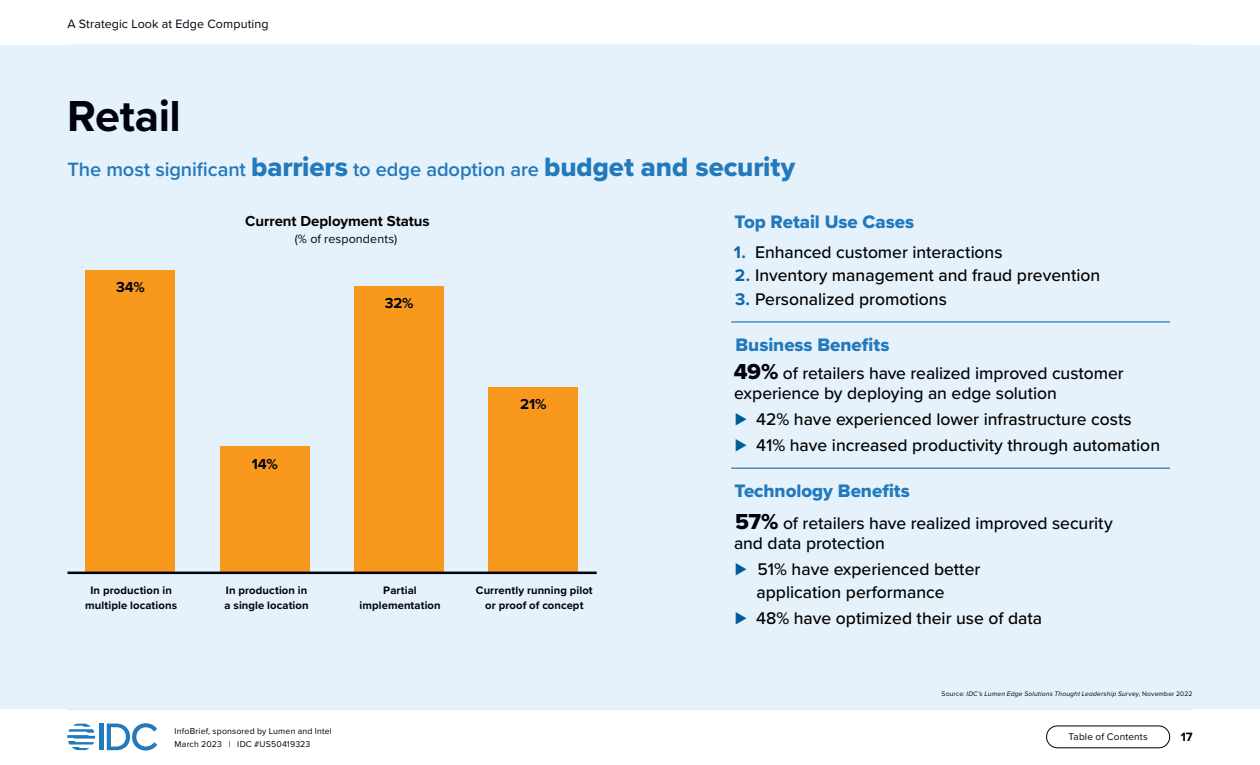
<style>
.page{position:relative;width:1260px;height:765px;background:#fff}
.page>*{position:absolute;margin:0;border:0;box-sizing:border-box;transform-origin:0 0}
.t1{font:700 45px "Proxima Nova";letter-spacing:-.01em;color:#01010f}
.t2{font:600 20px "Proxima Nova";letter-spacing:-.005em;color:#2279bc}
.t3{font:18.75px "Proxima Nova Extrabld";color:#2279bc}
.t4{font:500 17.5px/26.2px "Proxima Nova";color:#000}
.t5{font:500 17.5px/20px "Proxima Nova";letter-spacing:-.005em;color:#01010f}
.t6{font:700 15px "Proxima Nova";letter-spacing:-.005em;color:#000}
.t7{font:700 15px "Proxima Nova";letter-spacing:-.005em;color:#01010f}
.t8{font:12.5px "Proxima Nova";letter-spacing:.01em;color:#01010f}
.t9{font:700 12.5px "Proxima Nova";color:#000}
.t10{font:700 11.25px/15px "Proxima Nova";letter-spacing:.01em;color:#01010f;text-align:center}
.t11{font:10px "Proxima Nova";letter-spacing:.015em;color:#01010f}
.t12{font:8.75px/12.5px "Proxima Nova";letter-spacing:.02em;color:#01010f}
.t13{font:italic 6.75px "Proxima Nova";letter-spacing:.02em;color:#01010f}
.s1{font-family:"Proxima Nova Extrabld";font-weight:400;font-size:27.5px}
.s2{font-weight:700;color:#1167a6}
.s3{font-family:"Proxima Nova Extrabld";font-weight:400;font-size:22.5px}
.s4{font-weight:400;font-size:20px;color:#005b9b}
.s5{font-style:normal}
</style>
<div class="page">
<hr style="left:99px;top:724px;width:4px;height:26px;background:#2279bc">
<svg style="left:107px;top:723px;width:50px;height:28px"></svg>
<svg style="left:67px;top:724px;width:28px;height:26px"></svg>
<hr style="left:68px;top:709px;width:1125px;height:1px;background:#ccc">
<div style="left:1046px;top:726px;width:124px;height:22px;border:1px solid #000;border-radius:11px"></div>
<div style="left:0;top:45px;width:1260px;height:664px;background:#e6f2fb"></div>
<div style="left:86px;top:270px;width:89px;height:302px;background:#f8981d"></div>
<div style="left:220px;top:446px;width:90px;height:126px;background:#f8981d"></div>
<div style="left:354px;top:286px;width:90px;height:286px;background:#f8981d"></div>
<div style="left:489px;top:387px;width:89px;height:185px;background:#f8981d"></div>
<hr style="left:68px;top:572px;width:529px;height:2px;background:#01010f">
<hr style="left:731px;top:321px;width:439px;height:2px;background:#2279bc">
<hr style="left:731px;top:468px;width:439px;height:1px;background:#2279bc">
<p class="t8" style="left:68px;top:14px;width:203px">A Strategic Look at Edge Computing</p>
<h1 class="t1" style="left:67px;top:83px;width:115px">Retail</h1>
<p class="t2" style="left:68px;top:154px;width:729px">The most significant <span class="s1">barriers</span> to edge adoption are <span class="s1">budget and security</span></p>
<p class="t7" style="left:116px;top:276px;width:30px">34%</p>
<p class="t6" style="left:245px;top:210px;width:186px">Current Deployment Status</p>
<p class="t8" style="left:295px;top:230px;width:104px">(% of respondents)</p>
<p class="t7" style="left:252px;top:452px;width:28px">14%</p>
<p class="t7" style="left:385px;top:292px;width:30px">32%</p>
<p class="t7" style="left:520px;top:393px;width:28px">21%</p>
<p class="t10" style="left:85px;top:583px;width:93px">In production in multiple locations</p>
<p class="t10" style="left:225px;top:583px;width:86px;text-align:left">In production in a single location</p>
<p class="t10" style="left:359px;top:583px;width:83px">Partial implementation</p>
<p class="t10" style="left:476px;top:583px;width:118px">Currently running pilot or proof of concept</p>
<p class="t12" style="left:175px;top:725px;width:159px">InfoBrief, sponsored by Lumen and Intel<br>March 2023 | IDC #US50419323</p>
<p class="t3" style="left:734px;top:208px;width:181px">Top Retail Use Cases</p>
<p class="t5" style="left:734px;top:241px;width:270px"><span class="s2">1.</span> Enhanced customer interactions</p>
<p class="t4" style="left:735px;top:262px;width:367px"><span class="s2">2.</span> Inventory management and fraud prevention</p>
<p class="t4" style="left:735px;top:285px;width:213px"><span class="s2">3.</span> Personalized promotions</p>
<p class="t3" style="left:735px;top:330px;width:155px">Business Benefits</p>
<p class="t5" style="left:734px;top:362px;width:392px"><span class="s3">49%</span> of retailers have realized improved customer experience by deploying an edge solution</p>
<p class="t4" style="left:735px;top:405px;width:427px"><span class="s4">⊲</span> 42% have experienced lower infrastructure costs<br><span class="s4">⊲</span> 41% have increased productivity through automation</p>
<p class="t3" style="left:734px;top:477px;width:177px">Technology Benefits</p>
<p class="t5" style="left:734px;top:512px;width:380px"><span class="s3">57%</span> of retailers have realized improved security and data protection</p>
<p class="t4" style="left:757px;top:557px;width:225px;line-height:22.5px;text-indent:-22px"><span class="s4">⊲</span> 51% have experienced better application performance</p>
<p class="t4" style="left:735px;top:604px;width:309px"><span class="s4">⊲</span> 48% have optimized their use of data</p>
<p class="t13" style="left:942px;top:689px;width:252px"><span class="s5">Source:</span> IDC’s Lumen Edge Solutions Thought Leadership Survey, <span class="s5">November 2022</span></p>
<p class="t11" style="left:1068px;top:729px;width:81px">Table of Contents</p>
<p class="t9" style="left:1181px;top:727px;width:13px">17</p>
</div>
